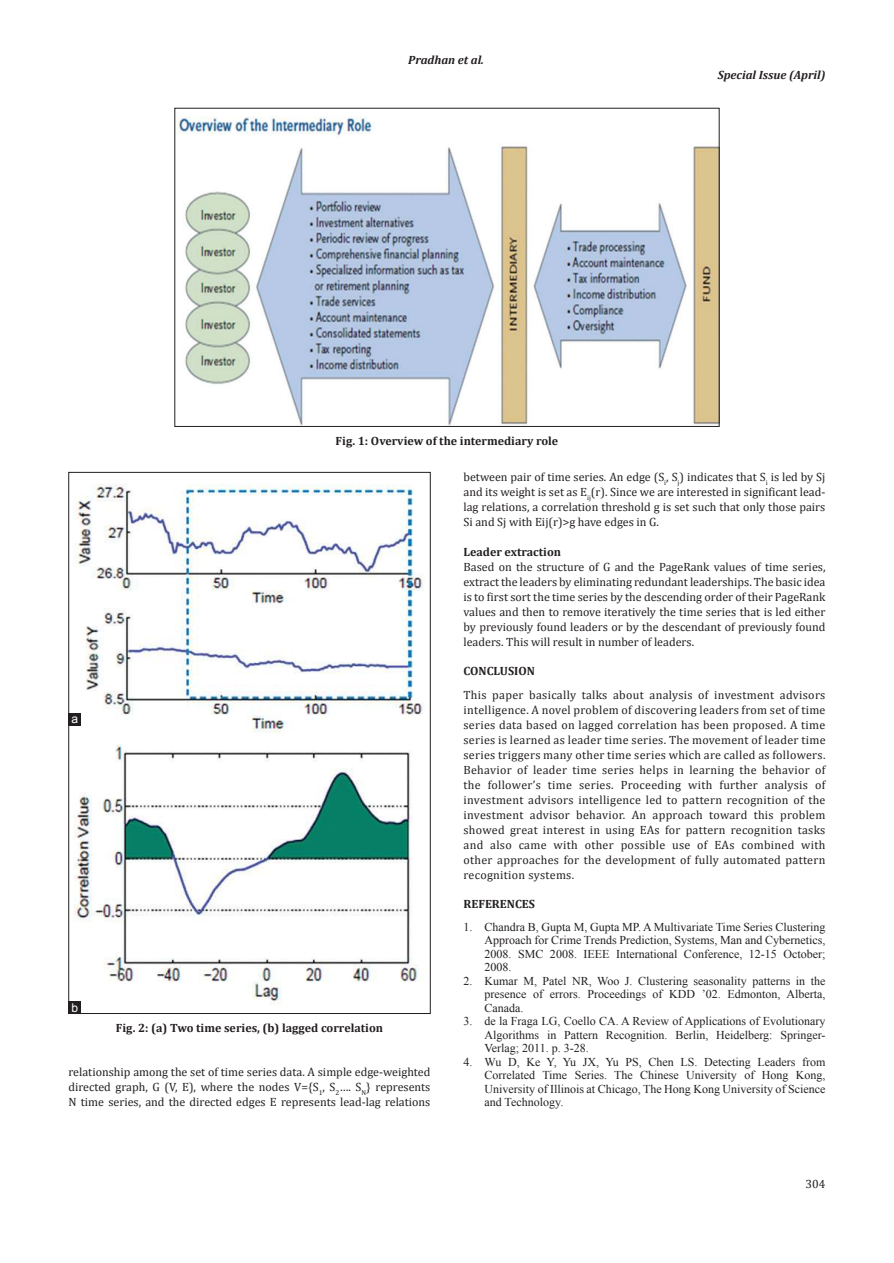
<style>
.page{position:relative;width:894px;height:1263px;background:#fff}
.page>*{position:absolute;margin:0;border:0;box-sizing:border-box;transform-origin:0 0}
.t1{font:12px/15px "Cambria";color:#231f20;text-align:justify}
.t2{font:12px/13.5px "Times New Roman";color:#231f20;text-align:justify}
.t3{font:700 12px "Cambria";color:#231f20}
.t4{font:italic 700 12px "Cambria";color:#231f20}
.t5{font:12px "Arial";color:#fff}
</style>
<div class="page">
<img style="left:179px;top:116px;width:538px;height:308px">
<img style="left:74px;top:483px;width:350px;height:522px">
<div style="left:68px;top:1001px;width:13px;height:12px;background:#231f20"></div>
<div style="left:68px;top:713px;width:13px;height:13px;background:#231f20"></div>
<p class="t4" style="left:408px;top:55px;width:77px">Pradhan et al.</p>
<p class="t3" style="left:335px;top:436px;width:224px">Fig. 1: Overview of the intermediary role</p>
<p class="t4" style="left:717px;top:70px;width:109px">Special Issue (April)</p>
<p class="t5" style="left:72px;top:712px;width:8px">a</p>
<p class="t5" style="left:72px;top:1000px;width:8px">b</p>
<p class="t3" style="left:116px;top:1023px;width:268px">Fig. 2: (a) Two time series, (b) lagged correlation</p>
<p class="t1" style="left:68px;top:1066px;width:363px">relationship among the set of time series data. A simple edge-weighted directed graph, G (V, E), where the nodes V={S<sub>1</sub>, S<sub>2</sub>…. S<sub>N</sub>} represents N time series, and the directed edges E represents lead-lag relations</p>
<p class="t1" style="left:463px;top:471px;width:363px">between pair of time series. An edge (S<sub>i</sub>, S<sub>j</sub>) indicates that S<sub>i</sub> is led by Sj and its weight is set as E<sub>ij</sub>(r). Since we are interested in significant lead&shy;lag relations, a correlation threshold g is set such that only those pairs Si and Sj with Eij(r)&gt;g have edges in G.</p>
<p class="t3" style="left:463px;top:547px;width:99px">Leader extraction</p>
<p class="t1" style="left:463px;top:560px;width:363px">Based on the structure of G and the PageRank values of time series, extract the leaders by eliminating redundant leaderships. The basic idea is to first sort the time series by the descending order of their PageRank values and then to remove iteratively the time series that is led either by previously found leaders or by the descendant of previously found leaders. This will result in number of leaders.</p>
<p class="t3" style="left:463px;top:666px;width:73px">CONCLUSION</p>
<p class="t1" style="left:463px;top:688px;width:363px">This paper basically talks about analysis of investment advisors intelligence. A novel problem of discovering leaders from set of time series data based on lagged correlation has been proposed. A time series is learned as leader time series. The movement of leader time series triggers many other time series which are called as followers.<br>Behavior of leader time series helps in learning the behavior of the follower’s time series. Proceeding with further analysis of investment advisors intelligence led to pattern recognition of the investment advisor behavior. An approach toward this problem showed great interest in using EAs for pattern recognition tasks and also came with other possible use of EAs combined with other approaches for the development of fully automated pattern recognition systems.</p>
<p class="t3" style="left:463px;top:899px;width:73px">REFERENCES</p>
<p class="t2" style="left:484px;top:921px;width:342px;text-indent:-21px">1. Chandra B, Gupta M, Gupta MP. A Multivariate Time Series Clustering Approach for Crime Trends Prediction, Systems, Man and Cybernetics, 2008. SMC 2008. IEEE International Conference, 12-15 October; 2008.</p>
<p class="t2" style="left:484px;top:975px;width:342px;text-indent:-21px">2. Kumar M, Patel NR, Woo J. Clustering seasonality patterns in the presence of errors. Proceedings of KDD ’02. Edmonton, Alberta, Canada.</p>
<p class="t2" style="left:484px;top:1015px;width:342px;text-indent:-21px">3. de la Fraga LG, Coello CA. A Review of Applications of Evolutionary Algorithms in Pattern Recognition. Berlin, Heidelberg: Springer-Verlag; 2011. p. 3-28.</p>
<p class="t2" style="left:484px;top:1056px;width:342px;text-indent:-21px">4. Wu D, Ke Y, Yu JX, Yu PS, Chen LS. Detecting Leaders from Correlated Time Series. The Chinese University of Hong Kong, University of Illinois at Chicago, The Hong Kong University of Science and Technology.</p>
<p class="t1" style="left:805px;top:1177px;width:21px">304</p>
</div>
